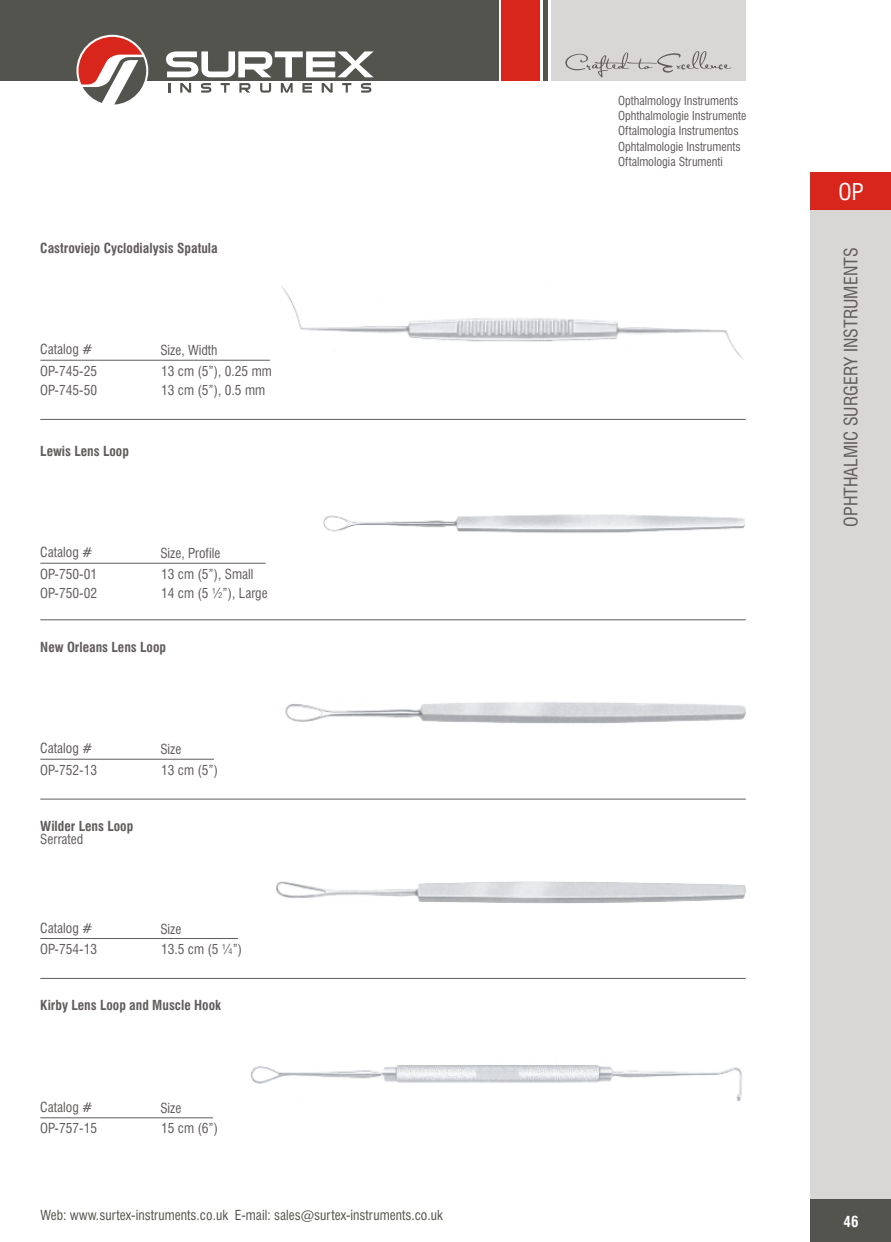
<style>
.page{position:relative;width:891px;height:1242px;background:#fff}
.page>*{position:absolute;margin:0;border:0;box-sizing:border-box;transform-origin:0 0}
.t1{font:condensed 22.5px "Swiss 721 BT";color:#fff}
.t2{font:condensed 18px "Swiss 721 BT";color:#615c5c}
.t3{font:700 condensed 15px "Swiss 721 BT";color:#fff}
.t4{font:condensed 13.5px/21.6px "Swiss 721 BT";color:#615c5c}
.t5{font:700 condensed 13.5px "Swiss 721 BT";color:#615c5c}
.t6{font:condensed 13.5px "Swiss 721 BT";color:#54544f}
.t7{font:condensed 12px/15.3px "Swiss 721 BT";color:#615c5c}
</style>
<div class="page">
<hr style="left:40px;top:1118px;width:173px;height:1px;background:#615c5c">
<img style="left:251px;top:1065px;width:492px;height:36px">
<div style="left:0;top:0;width:498px;height:80px;background:#54544f"></div>
<div style="left:502px;top:0;width:38px;height:80px;background:#d9261c"></div>
<hr style="left:543px;top:0;width:4px;height:80px;background:#54544f">
<div style="left:551px;top:0;width:195px;height:80px;background:#d9d6d6"></div>
<svg style="left:565px;top:51px;width:166px;height:26px"></svg>
<svg style="left:76px;top:35px;width:72px;height:72px"></svg>
<svg style="left:79px;top:37px;width:67px;height:68px"></svg>
<svg style="left:168px;top:83px;width:2px;height:10px"></svg>
<svg style="left:180px;top:83px;width:11px;height:10px"></svg>
<svg style="left:201px;top:83px;width:10px;height:10px"></svg>
<svg style="left:221px;top:83px;width:9px;height:10px"></svg>
<svg style="left:239px;top:83px;width:11px;height:10px"></svg>
<svg style="left:260px;top:83px;width:11px;height:10px"></svg>
<svg style="left:281px;top:83px;width:12px;height:10px"></svg>
<svg style="left:302px;top:83px;width:10px;height:10px"></svg>
<svg style="left:322px;top:83px;width:11px;height:10px"></svg>
<svg style="left:342px;top:83px;width:9px;height:10px"></svg>
<svg style="left:361px;top:83px;width:10px;height:10px"></svg>
<svg style="left:166px;top:51px;width:208px;height:26px"></svg>
<div style="left:811px;top:173px;width:80px;height:1069px;background:#d9d6d6"></div>
<div style="left:811px;top:1200px;width:80px;height:42px;background:#54544f"></div>
<div style="left:811px;top:173px;width:80px;height:37px;background:#d9261c"></div>
<hr style="left:40px;top:759px;width:174px;height:1px;background:#615c5c">
<img style="left:285px;top:702px;width:461px;height:22px">
<hr style="left:40px;top:799px;width:706px;height:1px;background:#615c5c">
<hr style="left:40px;top:938px;width:198px;height:1px;background:#615c5c">
<img style="left:277px;top:881px;width:469px;height:23px">
<hr style="left:40px;top:563px;width:226px;height:1px;background:#615c5c">
<img style="left:281px;top:286px;width:463px;height:74px">
<img style="left:323px;top:514px;width:422px;height:19px">
<hr style="left:40px;top:360px;width:230px;height:1px;background:#615c5c">
<hr style="left:40px;top:419px;width:706px;height:1px;background:#615c5c">
<hr style="left:40px;top:619px;width:706px;height:1px;background:#615c5c">
<hr style="left:40px;top:978px;width:706px;height:1px;background:#615c5c">
<p class="t5" style="left:40px;top:243px;width:179px">Castroviejo Cyclodialysis Spatula</p>
<p class="t4" style="left:40px;top:340px;width:58px">Catalog #<br>OP-745-25</p>
<p class="t4" style="left:40px;top:381px;width:58px">OP-745-50</p>
<p class="t5" style="left:40px;top:445px;width:90px">Lewis Lens Loop</p>
<p class="t4" style="left:160px;top:341px;width:59px">Size, Width</p>
<p class="t4" style="left:161px;top:362px;width:112px;line-height:19.2px">13 cm (5”), 0.25 mm<br>13 cm (5”), 0.5 mm</p>
<p class="t4" style="left:40px;top:543px;width:58px">Catalog #<br>OP-750-01</p>
<p class="t4" style="left:40px;top:584px;width:58px">OP-750-02</p>
<p class="t4" style="left:160px;top:544px;width:61px">Size, Profile</p>
<p class="t4" style="left:161px;top:566px;width:108px;line-height:19.2px">13 cm (5”), Small<br>14 cm (5 ½”), Large</p>
<p class="t5" style="left:40px;top:642px;width:127px">New Orleans Lens Loop</p>
<p class="t4" style="left:40px;top:739px;width:58px">Catalog #<br>OP-752-13</p>
<p class="t4" style="left:160px;top:740px;width:23px">Size</p>
<p class="t4" style="left:161px;top:760px;width:59px">13 cm (5”)</p>
<p class="t5" style="left:40px;top:821px;width:94px">Wilder Lens Loop</p>
<p class="t4" style="left:40px;top:830px;width:44px">Serrated</p>
<p class="t4" style="left:40px;top:918px;width:58px">Catalog #<br>OP-754-13</p>
<p class="t4" style="left:160px;top:919px;width:23px">Size</p>
<p class="t4" style="left:161px;top:940px;width:83px">13.5 cm (5 ¼”)</p>
<p class="t5" style="left:40px;top:1000px;width:182px">Kirby Lens Loop and Muscle Hook</p>
<p class="t4" style="left:40px;top:1097px;width:58px">Catalog #<br>OP-757-15</p>
<p class="t4" style="left:160px;top:1099px;width:23px">Size</p>
<p class="t4" style="left:161px;top:1119px;width:59px">15 cm (6”)</p>
<p class="t6" style="left:40px;top:1210px;width:404px">Web: www.surtex-instruments.co.uk E-mail: sales@surtex-instruments.co.uk</p>
<p class="t7" style="left:618px;top:94px;width:130px">Opthalmology Instruments<br>Ophthalmologie Instrumente<br>Oftalmología Instrumentos<br>Ophtalmologie Instruments<br>Oftalmologia Strumenti</p>
<h1 class="t1" style="left:839px;top:183px;width:27px">OP</h1>
<h2 class="t2" style="left:844px;top:527px;width:280px;rotate:-90deg">OPHTHALMIC SURGERY INSTRUMENTS</h2>
<p class="t3" style="left:844px;top:1215px;width:16px">46</p>
</div>
